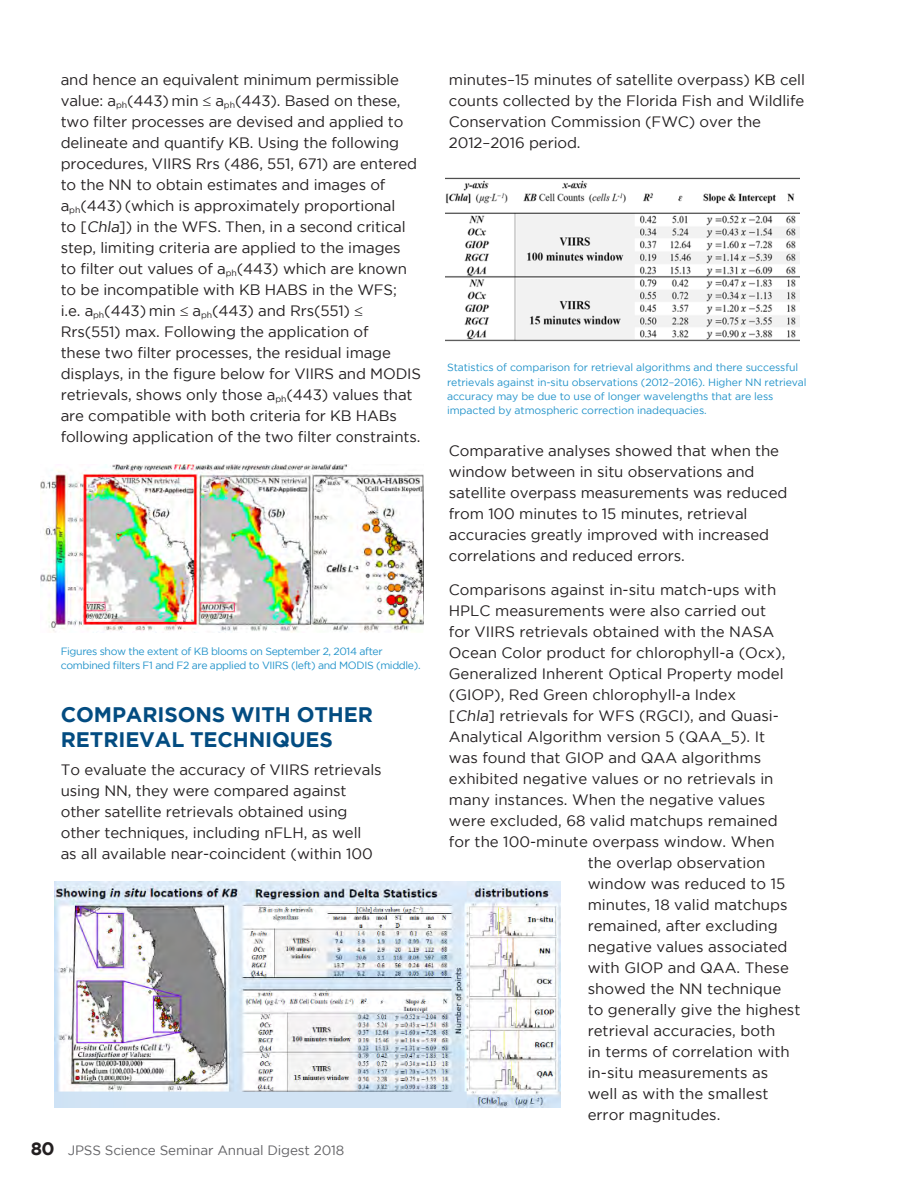
<style>
.page{position:relative;width:918px;height:1188px;background:#fff}
.page>*{position:absolute;margin:0;border:0;box-sizing:border-box;transform-origin:0 0}
.Subhead{font:700 21px/25.2px "Gotham";letter-spacing:-.005em;color:#034c81}
.Body{font:15px/21px "Gotham";letter-spacing:-.005em;color:#231f20}
.t1{font:13.5px "Gotham";letter-spacing:-.01em;color:#636366}
.t2{font:10.5px/14.2px "Gotham";letter-spacing:-.01em;color:#2293ca}
.t3{font:10.5px/14.2px "Gotham";letter-spacing:-.035em;color:#2293ca}
.s1{font-weight:700;font-size:18px;color:#231f20}
</style>
<div class="page">
<img style="left:40px;top:465px;width:383px;height:168px">
<img style="left:55px;top:881px;width:506px;height:227px">
<img style="left:445px;top:177px;width:354px;height:165px">
<p class="Body" style="left:61px;top:69px;width:362px">and hence an equivalent minimum permissible value: a<sub>ph</sub>(443) min ≤ a<sub>ph</sub>(443). Based on these, two filter processes are devised and applied to delineate and quantify KB. Using the following procedures, VIIRS Rrs (486, 551, 671) are entered to the NN to obtain estimates and images of a<sub>ph</sub>(443) (which is approximately proportional<br>to [Chla]) in the WFS. Then, in a second critical step, limiting criteria are applied to the images<br>to filter out values of a<sub>ph</sub>(443) which are known to be incompatible with KB HABS in the WFS;<br>i.e. a<sub>ph</sub>(443) min ≤ a<sub>ph</sub>(443) and Rrs(551) ≤ Rrs(551) max. Following the application of<br>these two filter processes, the residual image displays, in the figure below for VIIRS and MODIS retrievals, shows only those a<sub>ph</sub>(443) values that are compatible with both criteria for KB HABs following application of the two filter constraints.</p>
<h6 class="t3" style="left:61px;top:644px;width:361px">Figures show the extent of KB blooms on September 2, 2014 after combined filters F1 and F2 are applied to VIIRS (left) and MODIS (middle).</h6>
<h2 class="Subhead" style="left:61px;top:701px;width:313px">COMPARISONS WITH OTHER<br>RETRIEVAL TECHNIQUES</h2>
<p class="Body" style="left:61px;top:759px;width:322px">To evaluate the accuracy of VIIRS retrievals using NN, they were compared against other satellite retrievals obtained using other techniques, including nFLH, as well<br>as all available near-coincident (within 100</p>
<p class="t1" style="left:31px;top:1143px;width:315px"><span class="s1">80</span> JPSS Science Seminar Annual Digest 2018</p>
<p class="Body" style="left:449px;top:69px;width:358px">minutes–15 minutes of satellite overpass) KB cell counts collected by the Florida Fish and Wildlife Conservation Commission (FWC) over the 2012–2016 period.</p>
<h6 class="t2" style="left:447px;top:360px;width:361px">Statistics of comparison for retrieval algorithms and there successful retrievals against in-situ observations (2012–2016). Higher NN retrieval accuracy may be due to use of longer wavelengths that are less impacted by atmospheric correction inadequacies.</h6>
<p class="Body" style="left:449px;top:440px;width:340px">Comparative analyses showed that when the window between in situ observations and satellite overpass measurements was reduced from 100 minutes to 15 minutes, retrieval accuracies greatly improved with increased correlations and reduced errors.</p>
<p class="Body" style="left:449px;top:579px;width:329px">Comparisons against in-situ match-ups with</p>
<p class="Body" style="left:449px;top:600px;width:319px">HPLC measurements were also carried out</p>
<p class="Body" style="left:449px;top:621px;width:327px">for VIIRS retrievals obtained with the NASA</p>
<p class="Body" style="left:449px;top:642px;width:338px">Ocean Color product for chlorophyll-a (Ocx),</p>
<p class="Body" style="left:449px;top:663px;width:336px">Generalized Inherent Optical Property model</p>
<p class="Body" style="left:449px;top:684px;width:289px">(GIOP), Red Green chlorophyll-a Index</p>
<p class="Body" style="left:449px;top:705px;width:332px">[Chla] retrievals for WFS (RGCI), and Quasi-</p>
<p class="Body" style="left:449px;top:726px;width:318px">Analytical Algorithm version 5 (QAA_5). It</p>
<p class="Body" style="left:449px;top:747px;width:314px">was found that GIOP and QAA algorithms</p>
<p class="Body" style="left:449px;top:768px;width:326px">exhibited negative values or no retrievals in</p>
<p class="Body" style="left:449px;top:789px;width:318px">many instances. When the negative values</p>
<p class="Body" style="left:449px;top:810px;width:330px">were excluded, 68 valid matchups remained</p>
<p class="Body" style="left:449px;top:831px;width:327px">for the 100-minute overpass window. When</p>
<p class="Body" style="left:588px;top:852px;width:179px">the overlap observation</p>
<p class="Body" style="left:588px;top:873px;width:199px">window was reduced to 15</p>
<p class="Body" style="left:588px;top:894px;width:201px">minutes, 18 valid matchups</p>
<p class="Body" style="left:588px;top:915px;width:192px">remained, after excluding</p>
<p class="Body" style="left:588px;top:936px;width:201px">negative values associated</p>
<p class="Body" style="left:588px;top:957px;width:203px">with GIOP and QAA. These</p>
<p class="Body" style="left:588px;top:978px;width:195px">showed the NN technique</p>
<p class="Body" style="left:588px;top:999px;width:214px">to generally give the highest</p>
<p class="Body" style="left:588px;top:1020px;width:189px">retrieval accuracies, both</p>
<p class="Body" style="left:588px;top:1041px;width:204px">in terms of correlation with</p>
<p class="Body" style="left:588px;top:1062px;width:182px">in-situ measurements as</p>
<p class="Body" style="left:588px;top:1083px;width:182px">well as with the smallest</p>
<p class="Body" style="left:588px;top:1104px;width:134px">error magnitudes.</p>
</div>
